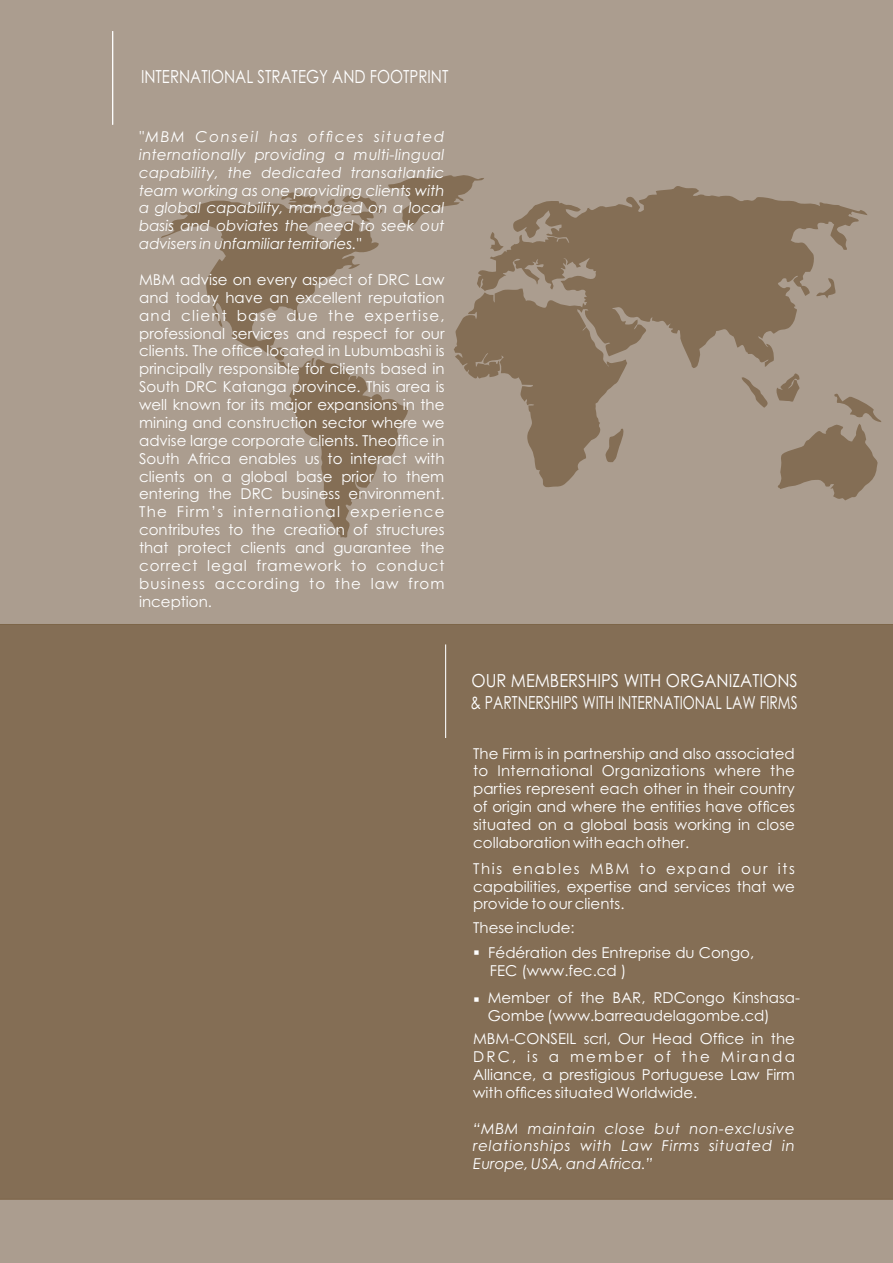
<style>
.page{position:relative;width:893px;height:1263px;background:#ab9d8f}
.page>*{position:absolute;margin:0;border:0;box-sizing:border-box;transform-origin:0 0}
.t1{font:18px/21.5px "Century Gothic";color:#fff;scale:.91 1}
.t2{font:18px "Century Gothic";color:#fff;scale:.83 1}
.t3{font:15px/17.9px "Century Gothic";color:#fff;text-align:justify}
.t4{font:italic 15px/17.9px "Century Gothic";color:#fff;text-align:justify}
.t5{font:15px "Wingdings";color:#fff}
</style>
<div class="page">
<svg style="left:779px;top:404px;width:102px;height:96px"></svg>
<svg style="left:161px;top:175px;width:323px;height:363px"></svg>
<svg style="left:453px;top:184px;width:414px;height:304px"></svg>
<div style="left:0;top:624px;width:893px;height:576px;background:#846e55"></div>
<hr style="left:112px;top:31px;width:1px;height:94px;background:#fff">
<hr style="left:445px;top:644px;width:1px;height:94px;background:#fff">
<p class="t2" style="left:141px;top:70px;width:372px">INTERNATIONAL STRATEGY AND FOOTPRINT</p>
<p class="t4" style="left:139px;top:129px;width:307px">"MBM Conseil has offices situated internationally providing a multi-lingual capability, the dedicated transatlantic team working as one providing clients with a global capability, managed on a local basis and obviates the need to seek out advisers in unfamiliar territories."</p>
<p class="t3" style="left:139px;top:272px;width:307px">MBM advise on every aspect of DRC Law and today have an excellent reputation and client base due the expertise, professional services and respect for our clients. The office located in Lubumbashi is principally responsible for clients based in South DRC Katanga province. This area is well known for its major expansions in the mining and construction sector where we advise large corporate clients. Theoffice in South Africa enables us to interact with clients on a global base prior to them entering the DRC business environment.<br>The Firm’s international experience contributes to the creation of structures that protect clients and guarantee the correct legal framework to conduct business according to the law from inception.</p>
<p class="t1" style="left:470px;top:672px;width:361px">OUR MEMBERSHIPS WITH ORGANIZATIONS &amp; PARTNERSHIPS WITH INTERNATIONAL LAW FIRMS</p>
<p class="t3" style="left:473px;top:745px;width:323px">The Firm is in partnership and also associated to International Organizations where the parties represent each other in their country of origin and where the entities have offices situated on a global basis working in close collaboration with each other.</p>
<p class="t3" style="left:473px;top:861px;width:323px">This enables MBM to expand our its capabilities, expertise and services that we provide to our clients.</p>
<p class="t3" style="left:473px;top:920px;width:103px">These include:</p>
<p class="t3" style="left:490px;top:945px;width:266px;text-indent:-17px">▪ Fédération des Entreprise du Congo,<br>FEC (www.fec.cd )</p>
<p class="t3" style="left:488px;top:990px;width:314px">Member of the BAR, RDCongo Kinshasa-<br>Gombe (www.barreaudelagombe.cd)</p>
<p class="t5" style="left:473px;top:994px;width:8px">▪</p>
<p class="t3" style="left:473px;top:1031px;width:323px">MBM-CONSEIL scrl, Our Head Office in the DRC, is a member of the Miranda Alliance, a prestigious Portuguese Law Firm with offices situated Worldwide.</p>
<p class="t4" style="left:473px;top:1120px;width:323px">“MBM maintain close but non-exclusive relationships with Law Firms situated in Europe, USA, and Africa.”</p>
</div>
